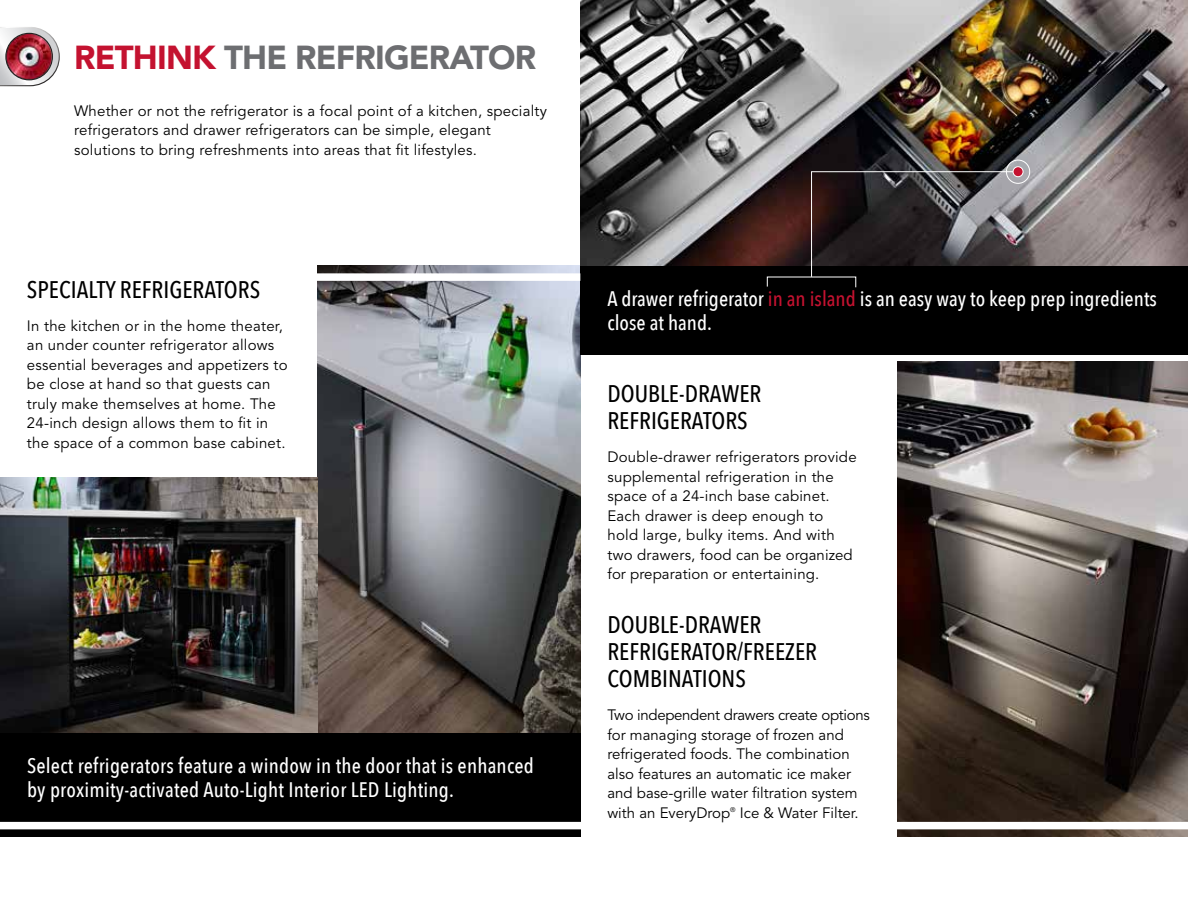
<style>
.page{position:relative;width:1188px;height:918px;background:#fff}
.page>*{position:absolute;margin:0;border:0;box-sizing:border-box;transform-origin:0 0}
.t1{font:900 33px "Avenir LT Std";color:#6d6e71}
.t2{font:900 33px "Avenir LT Std";color:#c41230}
.t3{font:500 24px/27px "Avenir Next Condensed";color:#000}
.t4{font:500 21px/24px "Avenir Next Condensed";letter-spacing:.01em;color:#fff}
.t5{font:15px/19.5px "Avenir LT Std";letter-spacing:.015em;color:#000}
.t6{font:6.75px "Avenir LT Std";color:#000}
.s1{color:#c41230}
</style>
<div class="page">
<svg style="left:0;top:27px;width:60px;height:60px"></svg>
<img style="left:6px;top:33px;width:47px;height:47px;border-radius:23px">
<div style="left:5px;top:33px;width:48px;height:47px;border:1px solid #232020;border-radius:50%"></div>
<img style="left:317px;top:266px;width:263px;height:467px">
<img style="left:0;top:477px;width:317px;height:256px">
<img style="left:580px;top:0;width:608px;height:267px">
<img style="left:898px;top:362px;width:290px;height:475px">
<div style="left:581px;top:266px;width:607px;height:88px;background:#000"></div>
<div style="left:0;top:733px;width:580px;height:104px;background:#000"></div>
<div style="left:0;top:822px;width:1188px;height:7px;background:#fff"></div>
<div style="left:311px;top:273px;width:269px;height:8px;background:#fff"></div>
<svg style="left:767px;top:171px;width:252px;height:117px"></svg>
<div style="left:1006px;top:160px;width:24px;height:24px;border:1px solid #fff;border-radius:50%"></div>
<div style="left:1013px;top:167px;width:10px;height:10px;background:#c41230;border-radius:50%"></div>
<div style="left:1013px;top:166px;width:10px;height:11px;border:1px solid #fff;border-radius:50%"></div>
<h1 class="t2" style="left:74px;top:38px;width:42px">RETHINK</h1>
<h1 class="t1" style="left:224px;top:38px;width:22px">THE</h1>
<h1 class="t1" style="left:295px;top:38px;width:38px">REFRI</h1>
<h1 class="t1" style="left:384px;top:38px;width:47px">GERATOR</h1>
<p class="t5" style="left:74px;top:101px;width:474px">Whether or not the refrigerator is a focal point of a kitchen, specialty refrigerators and drawer refrigerators can be simple, elegant solutions to bring refreshments into areas that fit lifestyles.</p>
<h2 class="t3" style="left:27px;top:276px;width:33px">Specialt</h2>
<h2 class="t3" style="left:105px;top:276px;width:156px">y Refrigerators</h2>
<p class="t5" style="left:27px;top:316px;width:262px">In the kitchen or in the home theater, an under counter refrigerator allows essential beverages and appetizers to be close at hand so that guests can truly make themselves at home. The 24-inch design allows them to fit in the space of a common base cabinet.</p>
<h3 class="t4" style="left:27px;top:754px;width:508px">Select refrigerators feature a window in the door that is enhanced by proximity-activated Auto-Light Interior LED Lighting.</h3>
<h3 class="t4" style="left:608px;top:287px;width:551px">A drawer refrigerator <span class="s1">in an island</span> is an easy way to keep prep ingredients close at hand.</h3>
<h2 class="t3" style="left:608px;top:380px;width:13px">Double</h2>
<h2 class="t3" style="left:608px;top:380px;width:155px;text-indent:72px">-Drawer<br>Refrigerators</h2>
<p class="t5" style="left:608px;top:448px;width:251px">Double-drawer refrigerators provide supplemental refrigeration in the space of a 24-inch base cabinet.<br>Each drawer is deep enough to hold large, bulky items. And with two drawers, food can be organized for preparation or entertaining.</p>
<h2 class="t3" style="left:608px;top:611px;width:13px">Double</h2>
<h2 class="t3" style="left:608px;top:611px;width:211px;text-indent:72px">-Drawer<br>Refrigerator/Freezer<br>Combination</h2>
<h2 class="t3" style="left:735px;top:665px;width:12px">s</h2>
<p class="t5" style="left:608px;top:706px;width:264px">Two independent drawers create options for managing storage of frozen and refrigerated foods. The combination also features an automatic ice maker and base-grille water filtration system with an EveryDrop</p>
<p class="t6" style="left:730px;top:805px;width:7px">®</p>
<p class="t5" style="left:740px;top:803px;width:120px">Ice &amp; Water Filter.</p>
</div>
